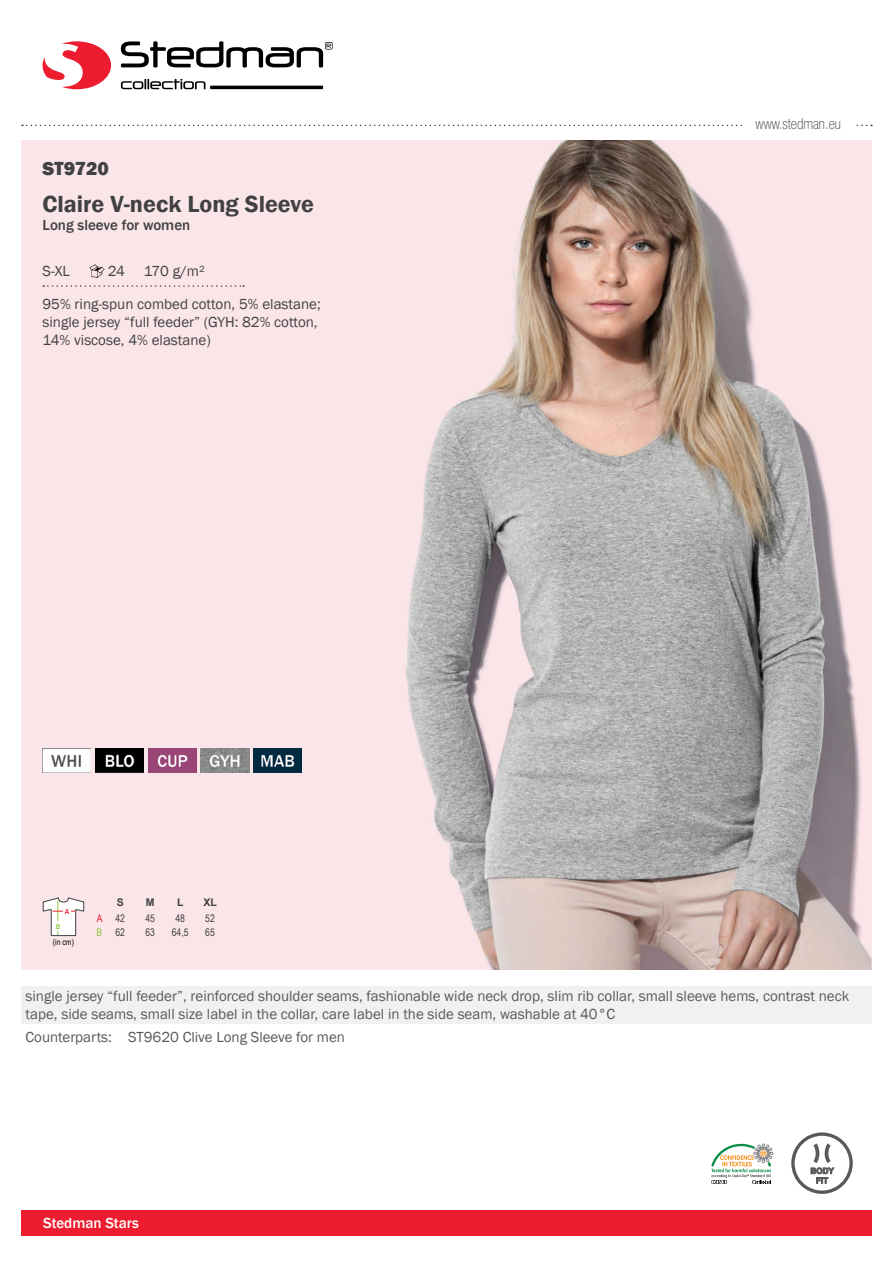
<style>
.page{position:relative;width:893px;height:1263px;background:#fff}
.page>*{position:absolute;margin:0;border:0;box-sizing:border-box;transform-origin:0 0}
.t1{font:600 24px "Franklin Gothic";color:#414042}
.t2{font:800 19.5px "Franklin Gothic";color:#414042}
.t3{font:15px/18px "Franklin Gothic";color:#58595b}
.t4{font:15px/18px "Franklin Gothic";color:#414042}
.t5{font:500 15px "Franklin Gothic";color:#414042}
.t6{font:100 condensed 15px "Helvetica Neue";color:#414042}
.t7{font:500 15px "Franklin Gothic";color:#fff}
.t8{font:10.5px "Arial Narrow";color:#414042}
.t9{font:700 10.5px "Arial";color:#414042}
.t10{font:10.5px "Arial Narrow";color:#8dc63f}
.t11{font:8.4px "Arial Narrow";color:#000}
.t12{font:500 7.35px "Franklin Gothic";color:#8dc63f}
.t13{font:500 7.35px "Franklin Gothic";color:#ed1c2e}
.s1{color:#ed1c2e}
</style>
<div class="page">
<img style="left:21px;top:140px;width:851px;height:829px">
<svg style="left:22px;top:125px;width:850px;height:1px"></svg>
<div style="left:21px;top:986px;width:851px;height:37px;background:#f1f1f2"></div>
<img style="left:89px;top:265px;width:16px;height:12px">
<div style="left:21px;top:1210px;width:851px;height:25px;background:#ed1c2e"></div>
<div style="left:743px;top:117px;width:111px;height:12px;background:#fff"></div>
<svg style="left:711px;top:1143px;width:62px;height:40px"></svg>
<svg style="left:793px;top:1134px;width:58px;height:58px"></svg>
<div style="left:791px;top:1132px;width:62px;height:62px;border:3px solid #58595b;border-radius:50%"></div>
<svg style="left:810px;top:1141px;width:24px;height:42px"></svg>
<svg style="left:121px;top:41px;width:212px;height:27px"></svg>
<svg style="left:121px;top:79px;width:202px;height:10px"></svg>
<svg style="left:43px;top:41px;width:68px;height:48px"></svg>
<img style="left:43px;top:748px;width:48px;height:24px">
<img style="left:254px;top:748px;width:48px;height:24px">
<img style="left:148px;top:748px;width:48px;height:24px">
<img style="left:95px;top:748px;width:49px;height:24px">
<img style="left:201px;top:748px;width:48px;height:24px">
<svg style="left:43px;top:897px;width:41px;height:39px"></svg>
<div style="left:63px;top:905px;width:8px;height:12px;background:#fff"></div>
<svg style="left:43px;top:285px;width:201px;height:2px"></svg>
<h2 class="t2" style="left:43px;top:156px;width:68px">ST9720</h2>
<h1 class="t1" style="left:43px;top:189px;width:273px">Claire V-neck Long Sleeve</h1>
<p class="t5" style="left:43px;top:215px;width:149px">Long sleeve for women</p>
<p class="t4" style="left:43px;top:263px;width:29px">S-XL</p>
<p class="t4" style="left:108px;top:263px;width:18px">24</p>
<p class="t4" style="left:144px;top:263px;width:63px">170 g/m²</p>
<p class="t4" style="left:43px;top:295px;width:280px">95% ring-spun combed cotton, 5% elastane; single jersey “full feeder” (GYH: 82% cotton,<br>14% viscose, 4% elastane)</p>
<p class="t13" style="left:65px;top:907px;width:6px">A</p>
<p class="t12" style="left:56px;top:922px;width:6px">B</p>
<p class="t11" style="left:53px;top:936px;width:23px">(in cm)</p>
<p class="t9" style="left:117px;top:895px;width:9px">S</p>
<p class="t9" style="left:146px;top:895px;width:10px">M</p>
<p class="t9" style="left:177px;top:895px;width:8px">L</p>
<p class="t9" style="left:203px;top:895px;width:15px">XL</p>
<p class="t8" style="left:97px;top:911px;width:30px"><span class="s1">A</span> 42</p>
<p class="t8" style="left:145px;top:911px;width:11px">45</p>
<p class="t8" style="left:175px;top:911px;width:11px">48</p>
<p class="t8" style="left:205px;top:911px;width:11px">52</p>
<p class="t10" style="left:96px;top:924px;width:7px">B</p>
<p class="t8" style="left:116px;top:924px;width:11px">62</p>
<p class="t8" style="left:145px;top:924px;width:11px">63</p>
<p class="t8" style="left:172px;top:924px;width:18px">64,5</p>
<p class="t8" style="left:205px;top:924px;width:11px">65</p>
<p class="t6" style="left:756px;top:116px;width:87px">www.stedman.eu</p>
<p class="t3" style="left:26px;top:987px;width:825px">single jersey “full feeder”, reinforced shoulder seams, fashionable wide neck drop, slim rib collar, small sleeve hems, contrast neck tape, side seams, small size label in the collar, care label in the side seam, washable at 40°C</p>
<p class="t3" style="left:26px;top:1029px;width:321px">Counterparts: ST9620 Clive Long Sleeve for men</p>
<p class="t7" style="left:43px;top:1214px;width:97px">Stedman Stars</p>
</div>
